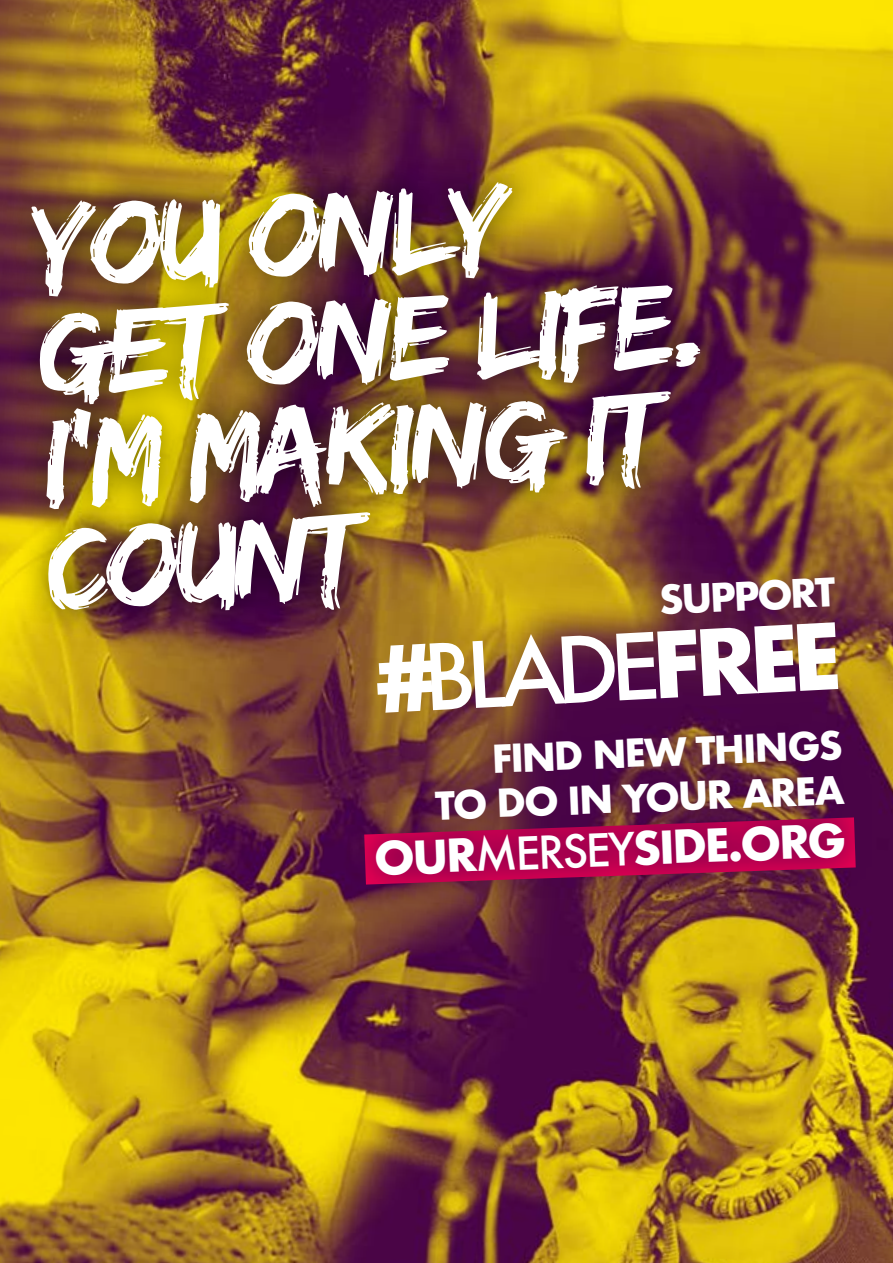
<style>
.page{position:relative;width:893px;height:1263px;background:#fff}
.page>*{position:absolute;margin:0;border:0;box-sizing:border-box;transform-origin:0 0}
.t1{font:124.2px/107.4px "Edo";color:#fff}
.t2{font:700 44.1px "Futura";color:#fff}
.t3{font:700 38.1px "Futura";color:#fff}
.t4{font:700 37.5px/45px "Futura";color:#fff;text-align:right}
.s1{font-weight:500}
</style>
<div class="page">
<img style="left:0;top:0;width:893px;height:1263px">
<div style="left:0;top:152px;width:732px;height:489px;background:#000;opacity:.43"></div>
<div style="left:346px;top:699px;width:529px;height:207px;background:#45004a;opacity:.75"></div>
<svg style="left:377px;top:622px;width:461px;height:91px"></svg>
<p class="t1" style="left:27px;top:191px;width:674px;rotate:-3deg">YOU ONLY<br>GET ONE LIFE.<br>I’M MAKING IT<br>COUNT</p>
<p class="t3" style="left:658px;top:573px;width:178px;rotate:-3deg">SUPPORT</p>
<p class="t4" style="left:433px;top:737px;width:411px;rotate:-2deg">FIND NEW THINGS<br>TO DO IN YOUR AREA</p>
<p class="t2" style="left:373px;top:825px;width:474px;rotate:-2deg">OUR<span class="s1">MERSEY</span>SIDE.ORG</p>
</div>
